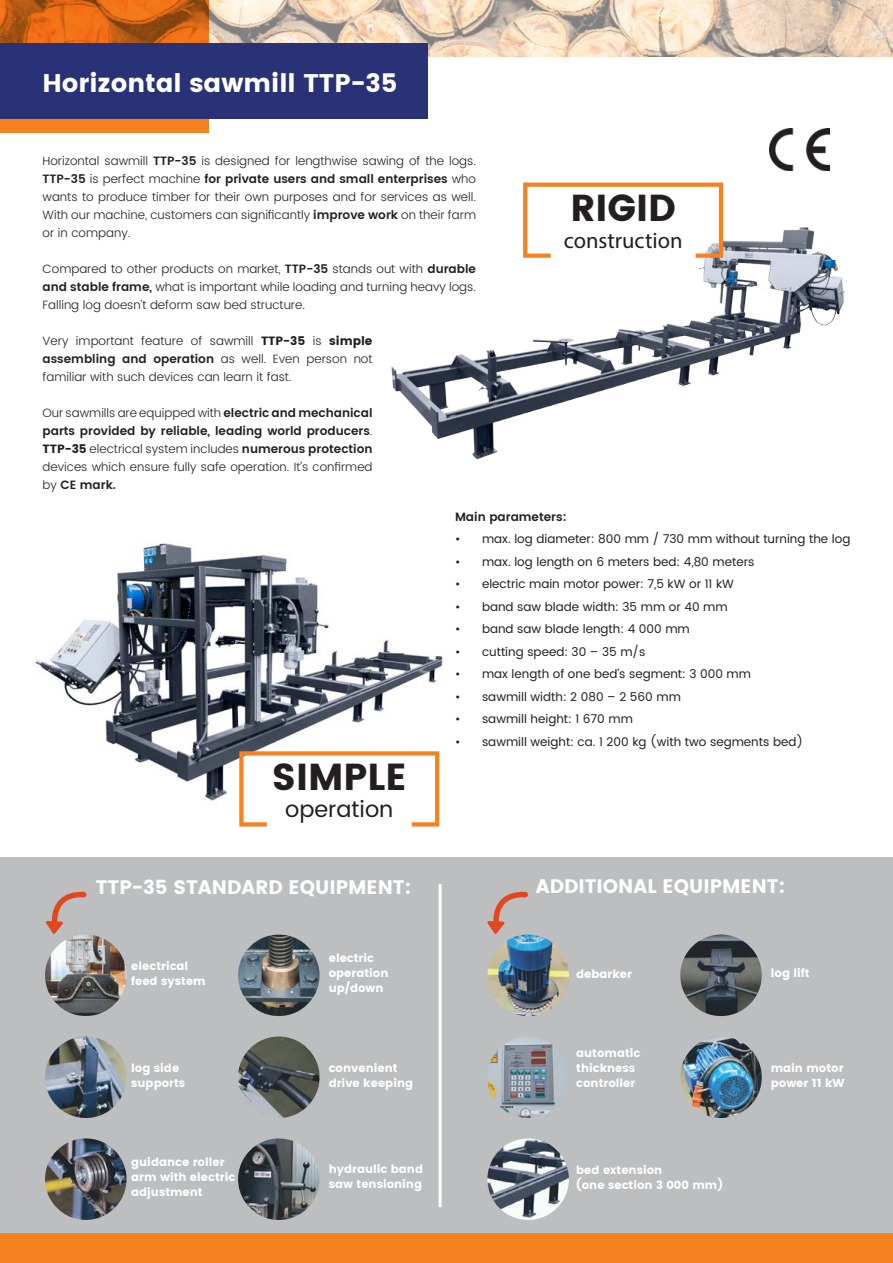
<style>
.page{position:relative;width:893px;height:1263px;background:#fff}
.page>*{position:absolute;margin:0;border:0;box-sizing:border-box;transform-origin:0 0}
.t1{font:37.5px "Poppins";color:#231f20}
.t2{font:25.5px "Poppins";color:#fff}
.t3{font:22.5px "Myriad Pro";color:#231f20}
.t4{font:22.5px "Poppins";color:#231f20}
.t5{font:19.5px "Poppins";color:#fff}
.t6{font:300 12px/18px "Poppins";color:#231f20;text-align:justify}
.t7{font:12px "Poppins";color:#231f20}
.t8{font:600 12px "Poppins";color:#231f20}
.t9{font:11.55px/15px "Poppins";color:#fff}
.s1{font-weight:600}
.s2{font-weight:400}
</style>
<div class="page">
<img style="left:208px;top:0;width:685px;height:56px">
<svg style="left:0;top:0;width:208px;height:132px"></svg>
<div style="left:0;top:857px;width:893px;height:377px;background:#bcbec0"></div>
<img style="left:34px;top:543px;width:409px;height:273px">
<div style="left:0;top:43px;width:427px;height:75px;background:#293276"></div>
<img style="left:391px;top:206px;width:454px;height:254px">
<svg style="left:523px;top:183px;width:200px;height:75px"></svg>
<svg style="left:239px;top:751px;width:200px;height:75px"></svg>
<svg style="left:46px;top:891px;width:41px;height:43px"></svg>
<svg style="left:487px;top:891px;width:41px;height:43px"></svg>
<img style="left:45px;top:1036px;width:82px;height:82px;border-radius:41px">
<img style="left:45px;top:1138px;width:82px;height:82px;border-radius:41px">
<img style="left:45px;top:934px;width:82px;height:82px;border-radius:41px">
<img style="left:238px;top:1036px;width:82px;height:82px;border-radius:41px">
<img style="left:238px;top:1138px;width:82px;height:82px;border-radius:41px">
<img style="left:238px;top:934px;width:82px;height:82px;border-radius:41px">
<img style="left:487px;top:1036px;width:82px;height:82px;border-radius:41px">
<img style="left:487px;top:1138px;width:82px;height:82px;border-radius:41px">
<img style="left:487px;top:934px;width:82px;height:82px;border-radius:41px">
<img style="left:680px;top:934px;width:82px;height:82px;border-radius:41px">
<img style="left:680px;top:1036px;width:82px;height:82px;border-radius:41px">
<img style="left:769px;top:128px;width:60px;height:43px">
<hr style="left:439px;top:884px;width:3px;height:323px;background:#fff">
<div style="left:0;top:1234px;width:893px;height:29px;background:#f58220"></div>
<h2 class="t2" style="left:43px;top:69px;width:356px">Horizontal sawmill TTP-35</h2>
<p class="t6" style="left:43px;top:153px;width:435px">Horizontal sawmill <span class="s1">TTP-35</span> is designed for lengthwise sawing of the logs.<br><span class="s1">TTP-35</span> is perfect machine <span class="s1">for private users and small enterprises</span> who wants to produce timber for their own purposes and for services as well.<br>With our machine, customers can significantly <span class="s1">improve work</span> on their farm or in company.</p>
<p class="t6" style="left:43px;top:261px;width:435px">Compared to other products on market, <span class="s1">TTP-35</span> stands out with <span class="s1">durable and stable frame,</span> what is important while loading and turning heavy logs.<br>Falling log doesn’t deform saw bed structure.</p>
<p class="t6" style="left:43px;top:333px;width:332px">Very important feature of sawmill <span class="s2">TTP-35</span> is <span class="s2">simple </span><span class="s1">assembling and operation</span> as well. Even person not familiar with such devices can learn it fast.</p>
<p class="t6" style="left:43px;top:405px;width:332px">Our sawmills are equipped with <span class="s1">electric and mechanical parts provided by reliable, leading world producers</span>.<br><span class="s2">TTP-35</span> electrical system includes <span class="s1">numerous protection </span>devices which ensure fully safe operation. It’s confirmed by <span class="s1">CE mark.</span></p>
<p class="t7" style="left:455px;top:530px;width:397px">• max. log diameter: 800 mm / 730 mm without turning the log</p>
<p class="t7" style="left:455px;top:553px;width:301px">• max. log length on 6 meters bed: 4,80 meters</p>
<p class="t7" style="left:455px;top:575px;width:280px">• electric main motor power: 7,5 kW or 11 kW</p>
<p class="t7" style="left:455px;top:598px;width:274px">• band saw blade width: 35 mm or 40 mm</p>
<p class="t7" style="left:455px;top:620px;width:236px">• band saw blade length: 4 000 mm</p>
<p class="t7" style="left:455px;top:643px;width:192px">• cutting speed: 30 – 35 m/s</p>
<p class="t7" style="left:455px;top:665px;width:298px">• max length of one bed’s segment: 3 000 mm</p>
<p class="t7" style="left:455px;top:688px;width:228px">• sawmill width: 2 080 – 2 560 mm</p>
<p class="t7" style="left:455px;top:710px;width:179px">• sawmill height: 1 670 mm</p>
<p class="t7" style="left:455px;top:733px;width:350px">• sawmill weight: ca. 1 200 kg (with two segments bed)</p>
<h1 class="t1" style="left:570px;top:186px;width:107px">RIGID</h1>
<h3 class="t3" style="left:564px;top:227px;width:120px">construction</h3>
<p class="t8" style="left:455px;top:508px;width:113px">Main parameters:</p>
<h1 class="t1" style="left:272px;top:755px;width:137px">SIMPLE</h1>
<h3 class="t4" style="left:285px;top:793px;width:110px">operation</h3>
<h3 class="t5" style="left:96px;top:876px;width:317px">TTP-35 STANDARD EQUIPMENT:</h3>
<h3 class="t5" style="left:536px;top:874px;width:251px">ADDITIONAL EQUIPMENT:</h3>
<p class="t9" style="left:131px;top:958px;width:76px">electrical feed system</p>
<p class="t9" style="left:131px;top:1060px;width:56px">log side supports</p>
<p class="t9" style="left:131px;top:1155px;width:106px">guidance roller arm with electric adjustment</p>
<p class="t9" style="left:329px;top:950px;width:61px">electric operation up/down</p>
<p class="t9" style="left:329px;top:1060px;width:86px">convenient drive keeping</p>
<p class="t9" style="left:329px;top:1161px;width:96px">hydraulic band saw tensioning</p>
<p class="t9" style="left:576px;top:966px;width:57px">debarker</p>
<p class="t9" style="left:576px;top:1046px;width:66px">automatic thickness controller</p>
<p class="t9" style="left:576px;top:1163px;width:148px">bed extension<br>(one section 3 000 mm)</p>
<p class="t9" style="left:771px;top:966px;width:40px">log lift</p>
<p class="t9" style="left:771px;top:1060px;width:75px">main motor power 11 kW</p>
</div>
